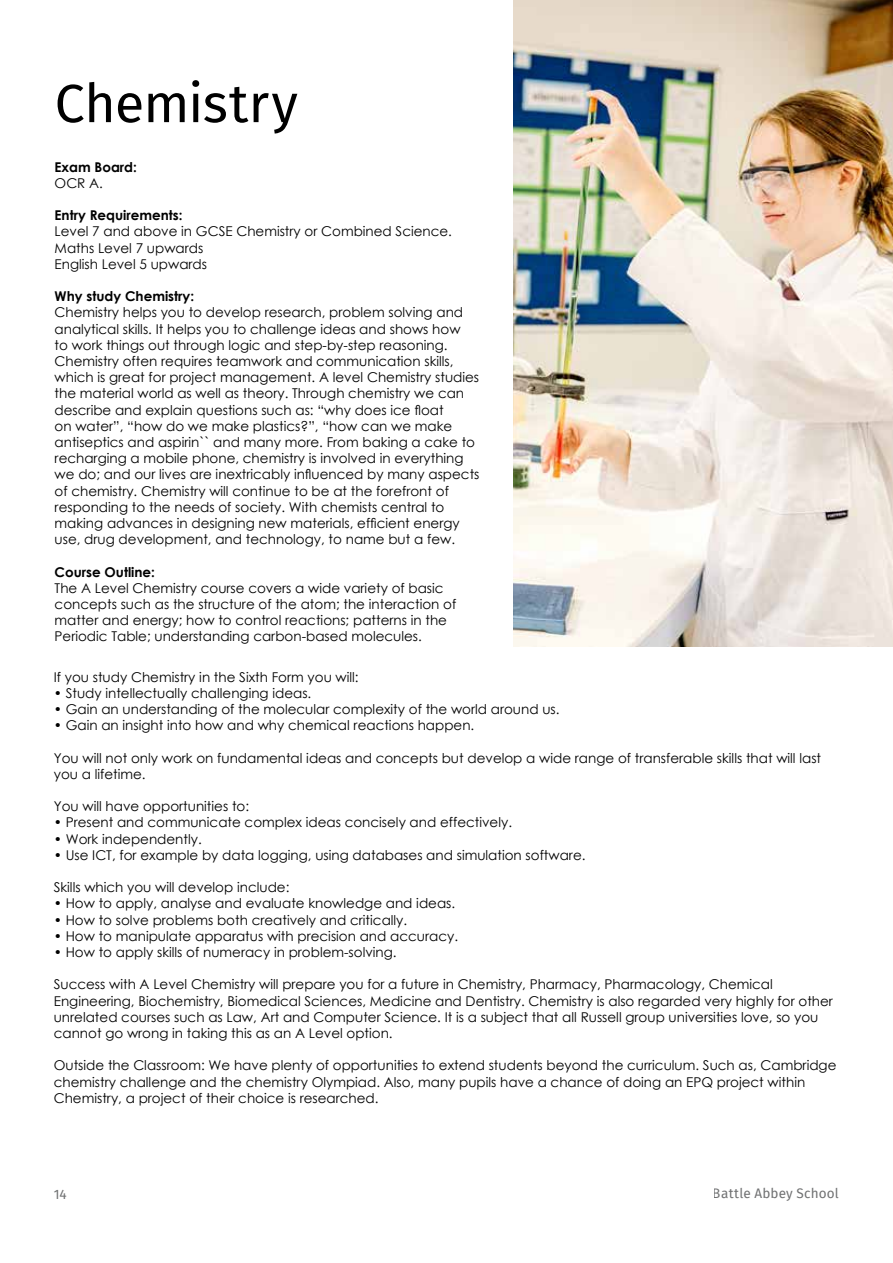
<style>
.page{position:relative;width:893px;height:1263px;background:#fff}
.page>*{position:absolute;margin:0;border:0;box-sizing:border-box;transform-origin:0 0}
.t1{font:53.85px "Fira Sans";letter-spacing:-.01em;color:#000}
.t2{font:13.5px/16.2px "Century Gothic";color:#000}
.t3{font:700 13.5px "Century Gothic";color:#000}
.t4{font:13.5px "Fira Sans";letter-spacing:.015em;color:#707172}
</style>
<div class="page">
<img style="left:513px;top:0;width:380px;height:646px">
<h1 class="t1" style="left:55px;top:63px;width:245px">Chemistry</h1>
<p class="t3" style="left:55px;top:156px;width:84px">Exam Board:</p>
<p class="t2" style="left:55px;top:175px;width:50px">OCR A.</p>
<p class="t3" style="left:55px;top:205px;width:129px">Entry Requirements:</p>
<p class="t2" style="left:55px;top:223px;width:399px">Level 7 and above in GCSE Chemistry or Combined Science.<br>Maths Level 7 upwards<br>English Level 5 upwards</p>
<p class="t3" style="left:55px;top:286px;width:141px">Why study Chemistry:</p>
<p class="t2" style="left:55px;top:304px;width:426px">Chemistry helps you to develop research, problem solving and analytical skills. It helps you to challenge ideas and shows how<br>to work things out through logic and step-by-step reasoning.<br>Chemistry often requires teamwork and communication skills, which is great for project management. A level Chemistry studies the material world as well as theory. Through chemistry we can describe and explain questions such as: “why does ice float<br>on water”, “how do we make plastics?”, “how can we make antiseptics and aspirin`` and many more. From baking a cake to recharging a mobile phone, chemistry is involved in everything we do; and our lives are inextricably influenced by many aspects of chemistry. Chemistry will continue to be at the forefront of responding to the needs of society. With chemists central to making advances in designing new materials, efficient energy use, drug development, and technology, to name but a few.</p>
<p class="t3" style="left:55px;top:561px;width:102px">Course Outline:</p>
<p class="t2" style="left:55px;top:580px;width:403px">The A Level Chemistry course covers a wide variety of basic concepts such as the structure of the atom; the interaction of matter and energy; how to control reactions; patterns in the Periodic Table; understanding carbon-based molecules.</p>
<p class="t2" style="left:54px;top:668px;width:306px">If you study Chemistry in the Sixth Form you will:</p>
<p class="t2" style="left:54px;top:685px;width:259px">• Study intellectually challenging ideas.</p>
<p class="t2" style="left:54px;top:701px;width:507px">• Gain an understanding of the molecular complexity of the world around us.</p>
<p class="t2" style="left:54px;top:717px;width:422px">• Gain an insight into how and why chemical reactions happen.</p>
<p class="t2" style="left:54px;top:749px;width:769px">You will not only work on fundamental ideas and concepts but develop a wide range of transferable skills that will last you a lifetime.</p>
<p class="t2" style="left:54px;top:798px;width:197px">You will have opportunities to:</p>
<p class="t2" style="left:54px;top:814px;width:460px">• Present and communicate complex ideas concisely and effectively.</p>
<p class="t2" style="left:54px;top:830px;width:149px">• Work independently.</p>
<p class="t2" style="left:54px;top:847px;width:533px">• Use ICT, for example by data logging, using databases and simulation software.</p>
<p class="t2" style="left:54px;top:879px;width:237px">Skills which you will develop include:</p>
<p class="t2" style="left:54px;top:895px;width:403px">• How to apply, analyse and evaluate knowledge and ideas.</p>
<p class="t2" style="left:54px;top:911px;width:355px">• How to solve problems both creatively and critically.</p>
<p class="t2" style="left:54px;top:928px;width:406px">• How to manipulate apparatus with precision and accuracy.</p>
<p class="t2" style="left:54px;top:944px;width:344px">• How to apply skills of numeracy in problem-solving.</p>
<p class="t2" style="left:54px;top:976px;width:781px">Success with A Level Chemistry will prepare you for a future in Chemistry, Pharmacy, Pharmacology, Chemical Engineering, Biochemistry, Biomedical Sciences, Medicine and Dentistry. Chemistry is also regarded very highly for other unrelated courses such as Law, Art and Computer Science. It is a subject that all Russell group universities love, so you cannot go wrong in taking this as an A Level option.</p>
<p class="t2" style="left:54px;top:1057px;width:784px">Outside the Classroom: We have plenty of opportunities to extend students beyond the curriculum. Such as, Cambridge chemistry challenge and the chemistry Olympiad. Also, many pupils have a chance of doing an EPQ project within<br>Chemistry, a project of their choice is researched.</p>
<p class="t4" style="left:54px;top:1184px;width:14px">14</p>
<p class="t4" style="left:713px;top:1183px;width:127px">Battle Abbey School</p>
</div>
